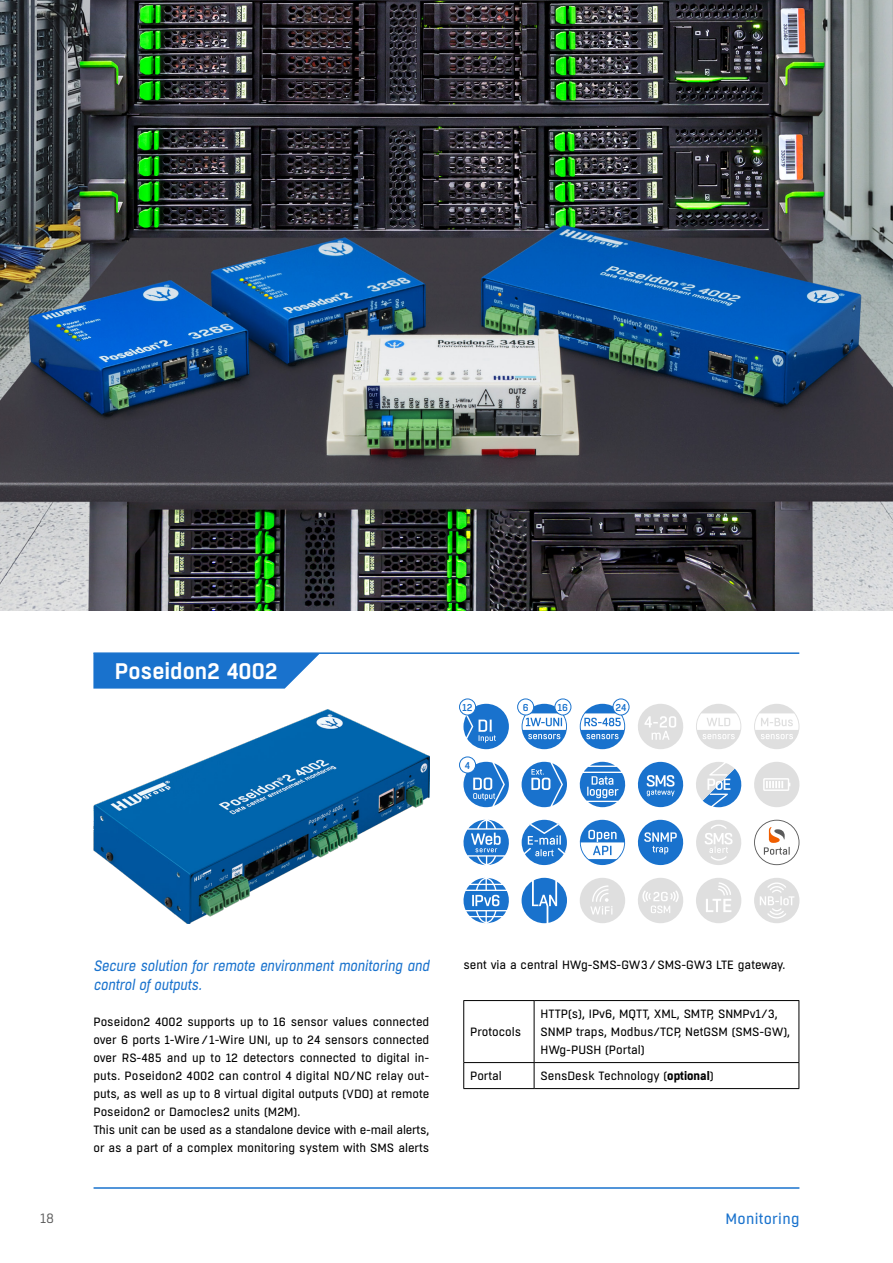
<style>
.page{position:relative;width:893px;height:1263px;background:#fff}
.page>*{position:absolute;margin:0;border:0;box-sizing:border-box;transform-origin:0 0}
.t1{font:600 22.5px "Boxed";color:#fff}
.t2{font:italic 15px/19.5px "Boxed";letter-spacing:-.01em;color:#1972cd}
.t3{font:15px "Boxed";letter-spacing:.02em;color:#1972cd}
.t4{font:13.5px "Boxed";color:#5a5a5a}
.t5{font:12px/18px "Boxed";color:#000}
.t6{font:500 10.05px "Boxed";color:#1972cd}
.s1{font-weight:700}
</style>
<div class="page">
<hr style="left:94px;top:1187px;width:705px;height:2px;background:#1972cd">
<img style="left:93px;top:710px;width:336px;height:213px">
<hr style="left:93px;top:652px;width:706px;height:2px;background:#1972cd">
<svg style="left:93px;top:653px;width:227px;height:36px;background:#2d7ed1"></svg>
<img style="left:0;top:0;width:893px;height:610px">
<svg style="left:522px;top:820px;width:45px;height:45px"></svg>
<svg style="left:637px;top:820px;width:47px;height:45px"></svg>
<svg style="left:463px;top:762px;width:46px;height:45px"></svg>
<svg style="left:638px;top:704px;width:45px;height:45px"></svg>
<svg style="left:696px;top:704px;width:45px;height:45px"></svg>
<svg style="left:754px;top:704px;width:45px;height:45px"></svg>
<svg style="left:580px;top:704px;width:45px;height:45px"></svg>
<svg style="left:754px;top:878px;width:45px;height:45px"></svg>
<svg style="left:522px;top:878px;width:45px;height:45px"></svg>
<svg style="left:696px;top:878px;width:45px;height:45px"></svg>
<svg style="left:463px;top:820px;width:46px;height:45px"></svg>
<svg style="left:522px;top:704px;width:45px;height:45px"></svg>
<div style="left:518px;top:699px;width:16px;height:16px;background:#fff;border-radius:50%"></div>
<div style="left:517px;top:698px;width:17px;height:17px;border:1px solid #1972cd;border-radius:50%"></div>
<div style="left:555px;top:699px;width:16px;height:16px;background:#fff;border-radius:50%"></div>
<div style="left:554px;top:698px;width:17px;height:17px;border:1px solid #1972cd;border-radius:50%"></div>
<svg style="left:580px;top:878px;width:45px;height:45px"></svg>
<svg style="left:638px;top:878px;width:45px;height:45px"></svg>
<svg style="left:754px;top:820px;width:45px;height:45px"></svg>
<svg style="left:754px;top:762px;width:46px;height:45px"></svg>
<svg style="left:579px;top:762px;width:47px;height:45px"></svg>
<svg style="left:579px;top:820px;width:47px;height:45px"></svg>
<svg style="left:696px;top:820px;width:45px;height:45px"></svg>
<svg style="left:463px;top:878px;width:46px;height:45px"></svg>
<svg style="left:463px;top:704px;width:46px;height:45px"></svg>
<div style="left:459px;top:699px;width:17px;height:16px;background:#fff;border-radius:50%"></div>
<div style="left:459px;top:698px;width:17px;height:17px;border:1px solid #1972cd;border-radius:50%"></div>
<svg style="left:522px;top:762px;width:45px;height:45px"></svg>
<svg style="left:637px;top:762px;width:47px;height:45px"></svg>
<div style="left:459px;top:757px;width:17px;height:16px;background:#fff;border-radius:50%"></div>
<div style="left:459px;top:756px;width:17px;height:17px;border:1px solid #1972cd;border-radius:50%"></div>
<svg style="left:696px;top:762px;width:46px;height:45px"></svg>
<div style="left:613px;top:699px;width:16px;height:16px;background:#fff;border-radius:50%"></div>
<div style="left:612px;top:698px;width:17px;height:17px;border:1px solid #1972cd;border-radius:50%"></div>
<hr style="left:463px;top:1000px;width:71px;height:1px;background:#000">
<hr style="left:463px;top:1001px;width:1px;height:61px;background:#000">
<hr style="left:534px;top:1000px;width:265px;height:1px;background:#000">
<hr style="left:534px;top:1001px;width:1px;height:61px;background:#000">
<hr style="left:798px;top:1001px;width:1px;height:61px;background:#000">
<hr style="left:463px;top:1062px;width:71px;height:1px;background:#000">
<svg style="left:463px;top:1063px;width:1px;height:25px"></svg>
<hr style="left:534px;top:1062px;width:265px;height:1px;background:#000">
<svg style="left:534px;top:1063px;width:1px;height:25px"></svg>
<svg style="left:798px;top:1063px;width:1px;height:25px"></svg>
<hr style="left:463px;top:1088px;width:71px;height:1px;background:#000">
<hr style="left:534px;top:1088px;width:265px;height:1px;background:#000">
<h1 class="t1" style="left:115px;top:656px;width:164px">Poseidon2 4002</h1>
<p class="t6" style="left:463px;top:700px;width:12px">12</p>
<p class="t6" style="left:523px;top:700px;width:7px">6</p>
<p class="t6" style="left:558px;top:700px;width:12px">16</p>
<p class="t6" style="left:465px;top:758px;width:7px">4</p>
<p class="t6" style="left:616px;top:700px;width:12px">24</p>
<p class="t2" style="left:93px;top:956px;width:337px">Secure solution for remote environment monitoring and control of outputs.</p>
<p class="t5" style="left:93px;top:1013px;width:337px">Poseidon2 4002 supports up to 16 sensor values connected over 6 ports 1-Wire/1-Wire UNI, up to 24 sensors connected over RS-485 and up to 12 detectors connected to digital in&shy;puts. Poseidon2 4002 can control 4 digital NO/NC relay out&shy;puts, as well as up to 8 virtual digital outputs (VDO) at remote Poseidon2 or Damocles2 units (M2M).<br>This unit can be used as a standalone device with e-mail alerts, or as a part of a complex monitoring system with SMS alerts</p>
<p class="t5" style="left:463px;top:956px;width:323px">sent via a central HWg-SMS-GW3/SMS-GW3 LTE gateway.</p>
<p class="t5" style="left:470px;top:1023px;width:53px">Protocols</p>
<p class="t5" style="left:540px;top:1005px;width:251px">HTTP(s), IPv6, MQTT, XML, SMTP, SNMPv1/3,<br>SNMP traps, Modbus/TCP, NetGSM (SMS-GW),<br>HWg-PUSH (Portal)</p>
<p class="t5" style="left:470px;top:1067px;width:33px">Portal</p>
<p class="t5" style="left:540px;top:1067px;width:175px">SensDesk Technology (<span class="s1">optional</span>)</p>
<p class="t4" style="left:40px;top:1209px;width:15px">18</p>
<p class="t3" style="left:725px;top:1209px;width:75px">Monitoring</p>
</div>
